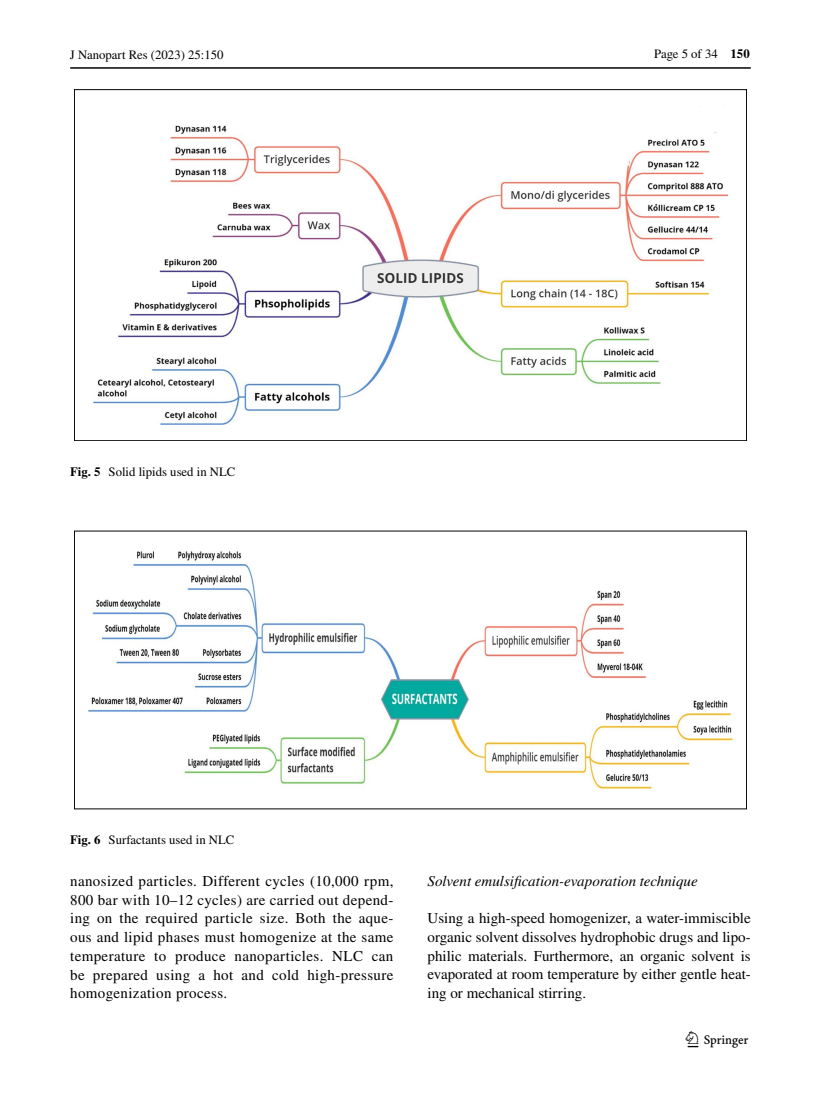
<style>
.page{position:relative;width:821px;height:1106px;background:#fff}
.page>*{position:absolute;margin:0;border:0;box-sizing:border-box;transform-origin:0 0}
.t1{font:22.5px "Springnew Regular 3";color:#000}
.t2{font:15px/18.8px "STIX";letter-spacing:.02em;color:#000;text-align:justify}
.t3{font:italic 15px "STIX";color:#000}
.t4{font:12.75px "STIX";color:#000}
.s1{font-weight:700}
</style>
<div class="page">
<hr style="left:70px;top:67px;width:680px;height:2px;background:#000">
<img style="left:94px;top:125px;width:633px;height:300px">
<img style="left:88px;top:552px;width:644px;height:236px">
<p class="t4" style="left:70px;top:46px;width:155px">J Nanopart Res (2023) 25:150</p>
<p class="t4" style="left:70px;top:463px;width:167px"><span class="s1">Fig. 5</span> Solid lipids used in NLC</p>
<p class="t4" style="left:70px;top:831px;width:166px"><span class="s1">Fig. 6</span> Surfactants used in NLC</p>
<p class="t4" style="left:654px;top:45px;width:97px">Page 5 of 34 <span class="s1">150</span></p>
<p class="t2" style="left:70px;top:872px;width:325px">nanosized particles. Different cycles (10,000 rpm, 800 bar with 10–12 cycles) are carried out depend&shy;ing on the required particle size. Both the aque&shy;ous and lipid phases must homogenize at the same temperature to produce nanoparticles. NLC can be prepared using a hot and cold high-pressure homogenization process.</p>
<p class="t3" style="left:427px;top:870px;width:272px">Solvent emulsification‑evaporation technique</p>
<p class="t2" style="left:427px;top:909px;width:325px">Using a high-speed homogenizer, a water-immiscible organic solvent dissolves hydrophobic drugs and lipo&shy;philic materials. Furthermore, an organic solvent is evaporated at room temperature by either gentle heat&shy;ing or mechanical stirring.</p>
<h1 class="t1" style="left:687px;top:1031px;width:62px">1 3</h1>
</div>
